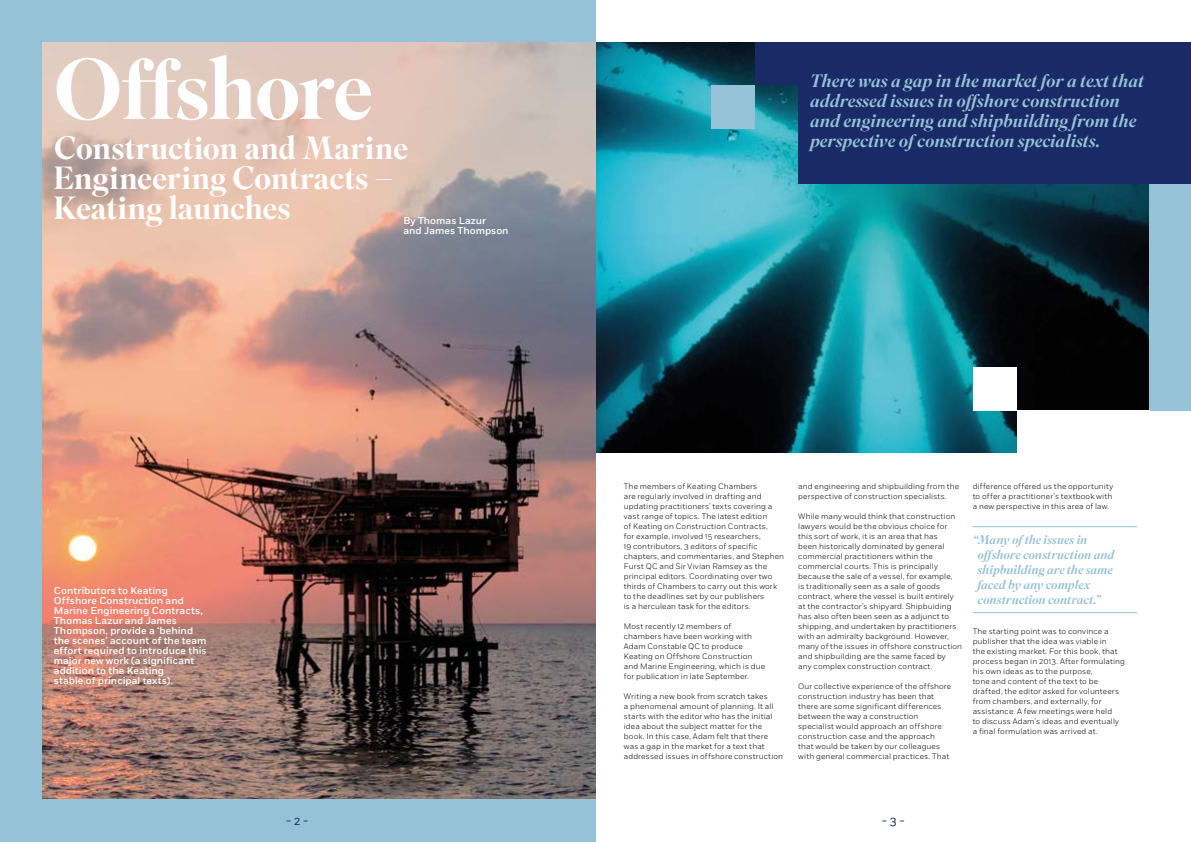
<style>
.page{position:relative;width:1191px;height:842px;background:#fff}
.page>*{position:absolute;margin:0;border:0;box-sizing:border-box;transform-origin:0 0}
.t1{font:500 85px "Superior Title";letter-spacing:-.03em;color:#fff}
.t2{font:500 32px/30px "Superior Title";letter-spacing:-.01em;color:#fff}
.t3{font:italic 500 18px/20px "Superior Title";color:#96c2d7}
.t4{font:italic 500 12.5px/15px "Superior Title";color:#96c2d7}
.t5{font:12px "Fort";color:#192a67}
.t6{font:500 10px/10px "Fort";letter-spacing:.005em;color:#fff}
.t7{font:300 8px/10px "Fort";letter-spacing:.015em;color:#000}
</style>
<div class="page">
<div style="left:1147px;top:44px;width:44px;height:366px;background:#96c2d7"></div>
<img style="left:595px;top:43px;width:553px;height:410px">
<div style="left:755px;top:43px;width:436px;height:42px;background:#192a67"></div>
<div style="left:711px;top:85px;width:44px;height:44px;background:#96c2d7"></div>
<div style="left:1017px;top:410px;width:133px;height:51px;background:#fff"></div>
<div style="left:973px;top:367px;width:44px;height:43px;background:#fff"></div>
<hr style="left:972px;top:526px;width:165px;height:1px;background:#96c2d7">
<hr style="left:972px;top:612px;width:165px;height:1px;background:#96c2d7">
<div style="left:798px;top:43px;width:393px;height:141px;background:#192a67"></div>
<div style="left:0;top:0;width:595px;height:842px;background:#96c2d7"></div>
<img style="left:43px;top:43px;width:552px;height:755px">
<h1 class="t1" style="left:54px;top:37px;width:321px">Offshore</h1>
<h2 class="t2" style="left:53px;top:134px;width:356px">Construction and Marine<br>Engineering Contracts –<br>Keating launches</h2>
<p class="t6" style="left:403px;top:216px;width:107px">By Thomas Lazur<br>and James Thompson</p>
<p class="t6" style="left:54px;top:586px;width:154px">Contributors to Keating<br>Offshore Construction and<br>Marine Engineering Contracts,<br>Thomas Lazur and James<br>Thompson, provide a ‘behind the scenes’ account of the team effort required to introduce this major new work (a significant addition to the Keating<br>stable of principal texts).</p>
<h3 class="t3" style="left:810px;top:71px;width:335px">There was a gap in the market for a text that addressed issues in offshore construction and engineering and shipbuilding from the perspective of construction specialists.</h3>
<p class="t7" style="left:624px;top:481px;width:162px">The members of Keating Chambers<br>are regularly involved in drafting and updating practitioners’ texts covering a vast range of topics. The latest edition<br>of Keating on Construction Contracts,<br>for example, involved 15 researchers,<br>19 contributors, 3 editors of specific chapters, and commentaries, and Stephen Furst QC and Sir Vivian Ramsey as the principal editors. Coordinating over two thirds of Chambers to carry out this work to the deadlines set by our publishers<br>is a herculean task for the editors.</p>
<p class="t7" style="left:624px;top:621px;width:143px">Most recently 12 members of chambers have been working with<br>Adam Constable QC to produce<br>Keating on Offshore Construction and Marine Engineering, which is due for publication in late September.</p>
<p class="t7" style="left:624px;top:691px;width:161px">Writing a new book from scratch takes<br>a phenomenal amount of planning. It all starts with the editor who has the initial idea about the subject matter for the book. In this case, Adam felt that there was a gap in the market for a text that addressed issues in offshore construction</p>
<p class="t7" style="left:798px;top:481px;width:162px">and engineering and shipbuilding from the perspective of construction specialists.</p>
<p class="t7" style="left:798px;top:511px;width:165px">While many would think that construction lawyers would be the obvious choice for this sort of work, it is an area that has<br>been historically dominated by general commercial practitioners within the commercial courts. This is principally because the sale of a vessel, for example,<br>is traditionally seen as a sale of goods contract, where the vessel is built entirely at the contractor’s shipyard. Shipbuiding has also often been seen as a adjunct to shipping, and undertaken by practitioners with an admiralty background. However, many of the issues in offshore construction and shipbuilding are the same faced by<br>any complex construction contract.</p>
<p class="t7" style="left:798px;top:681px;width:154px">Our collective experience of the offshore construction industry has been that there are some significant differences between the way a construction specialist would approach an offshore construction case and the approach that would be taken by our colleagues with general commercial practices. That</p>
<p class="t7" style="left:972px;top:481px;width:142px;text-align:justify">difference offered us the opportunity to offer a practitioner’s textbook with a new perspective in this area of law.</p>
<h3 class="t4" style="left:977px;top:532px;width:139px;text-indent:-5px">“Many of the issues in offshore construction and shipbuilding are the same faced by any complex construction contract.”</h3>
<p class="t7" style="left:972px;top:626px;width:154px">The starting point was to convince a publisher that the idea was viable in<br>the existing market. For this book, that process began in 2013. After formulating his own ideas as to the purpose,<br>tone and content of the text to be drafted, the editor asked for volunteers from chambers, and externally, for assistance. A few meetings were held<br>to discuss Adam’s ideas and eventually a final formulation was arrived at.</p>
<h3 class="t5" style="left:286px;top:814px;width:24px">- 2 -</h3>
<h3 class="t5" style="left:881px;top:814px;width:24px">- 3 -</h3>
</div>
